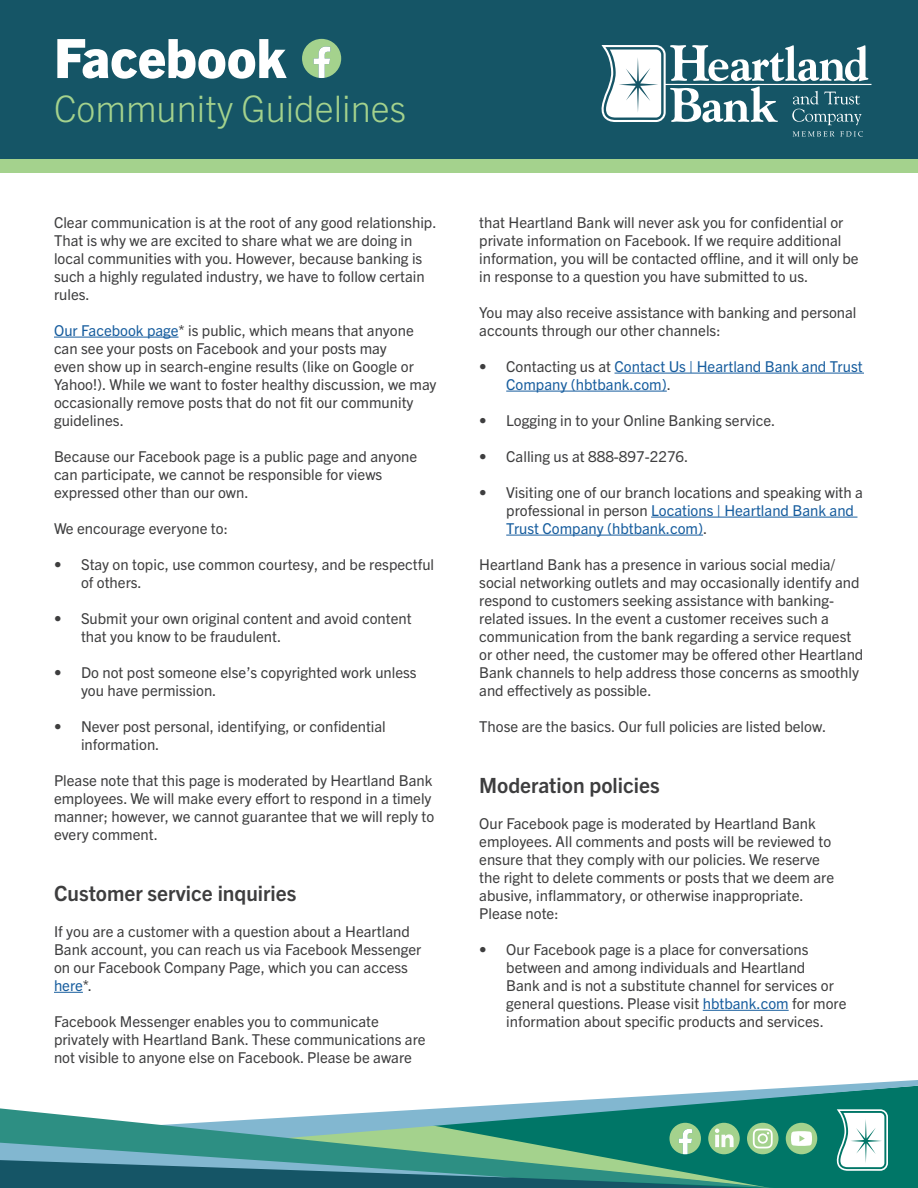
<style>
.page{position:relative;width:918px;height:1188px;background:#fff}
.page>*{position:absolute;margin:0;border:0;box-sizing:border-box;transform-origin:0 0}
.t1{font:800 54.3px "Trade Gothic Next LT Pro";color:#fff}
.t2{font:300 36.6px "Trade Gothic Next LT Pro";color:#a4d28d}
.t3{font:700 21px "Trade Gothic Next LT Pro";color:#3e3e3f}
.t4{font:15px/18px "Trade Gothic Next LT Pro";color:#3e3e3f}
.t5{font:15px/18px "Trade Gothic Next LT Pro";color:#175d9e}
.s1{color:#175d9e}
.s2{color:#3e3e3f}
</style>
<div class="page">
<div style="left:775px;top:1162px;width:143px;height:26px;background:#007667"></div>
<svg style="left:448px;top:1080px;width:470px;height:82px"></svg>
<svg style="left:0;top:1108px;width:775px;height:80px"></svg>
<svg style="left:837px;top:1109px;width:51px;height:62px"></svg>
<div style="left:0;top:0;width:918px;height:162px;background:#155566"></div>
<div style="left:0;top:159px;width:918px;height:13px;background:#a4d28d"></div>
<svg style="left:793px;top:131px;width:41px;height:6px"></svg>
<svg style="left:840px;top:131px;width:23px;height:6px"></svg>
<svg style="left:602px;top:45px;width:269px;height:80px"></svg>
<hr style="left:54px;top:337px;width:125px;height:1px;background:#175d9e">
<svg style="left:54px;top:992px;width:29px;height:1px"></svg>
<hr style="left:615px;top:373px;width:249px;height:1px;background:#175d9e">
<hr style="left:506px;top:391px;width:161px;height:1px;background:#175d9e">
<hr style="left:651px;top:517px;width:206px;height:1px;background:#175d9e">
<hr style="left:506px;top:535px;width:197px;height:1px;background:#175d9e">
<hr style="left:703px;top:1010px;width:86px;height:1px;background:#175d9e">
<svg style="left:747px;top:1123px;width:32px;height:31px"></svg>
<svg style="left:0;top:1123px;width:773px;height:65px;background:#408f84"></svg>
<div style="left:786px;top:1123px;width:31px;height:31px;background:#a4d28d;border-radius:50%"></div>
<svg style="left:791px;top:1131px;width:21px;height:15px"></svg>
<svg style="left:302px;top:39px;width:39px;height:39px"></svg>
<p class="t1" style="left:54px;top:20px;width:233px">Facebook</p>
<p class="t2" style="left:54px;top:83px;width:354px">Community Guidelines</p>
<p class="t4" style="left:54px;top:212px;width:384px">Clear communication is at the root of any good relationship.<br>That is why we are excited to share what we are doing in local communities with you. However, because banking is such a highly regulated industry, we have to follow certain rules.</p>
<p class="t4" style="left:54px;top:320px;width:384px"><span class="s1">Our Facebook page</span>* is public, which means that anyone can see your posts on Facebook and your posts may<br>even show up in search-engine results (like on Google or Yahoo!). While we want to foster healthy discussion, we may occasionally remove posts that do not fit our community guidelines.</p>
<p class="t4" style="left:54px;top:446px;width:365px">Because our Facebook page is a public page and anyone can participate, we cannot be responsible for views expressed other than our own.</p>
<p class="t4" style="left:54px;top:518px;width:175px">We encourage everyone to:</p>
<p class="t4" style="left:81px;top:554px;width:355px;text-indent:-27px">• Stay on topic, use common courtesy, and be respectful of others.</p>
<p class="t4" style="left:81px;top:608px;width:332px;text-indent:-27px">• Submit your own original content and avoid content that you know to be fraudulent.</p>
<p class="t4" style="left:81px;top:662px;width:337px;text-indent:-27px">• Do not post someone else’s copyrighted work unless you have permission.</p>
<p class="t4" style="left:81px;top:716px;width:306px;text-indent:-27px">• Never post personal, identifying, or confidential information.</p>
<p class="t4" style="left:54px;top:770px;width:382px">Please note that this page is moderated by Heartland Bank employees. We will make every effort to respond in a timely manner; however, we cannot guarantee that we will reply to every comment.</p>
<p class="t3" style="left:54px;top:879px;width:244px">Customer service inquiries</p>
<p class="t4" style="left:54px;top:921px;width:369px">If you are a customer with a question about a Heartland Bank account, you can reach us via Facebook Messenger on our Facebook Company Page, which you can access <span class="s1">here</span>*.</p>
<p class="t4" style="left:54px;top:1011px;width:373px">Facebook Messenger enables you to communicate privately with Heartland Bank. These communications are not visible to anyone else on Facebook. Please be aware</p>
<p class="t4" style="left:479px;top:212px;width:381px">that Heartland Bank will never ask you for confidential or private information on Facebook. If we require additional information, you will be contacted offline, and it will only be in response to a question you have submitted to us.</p>
<p class="t4" style="left:479px;top:302px;width:379px">You may also receive assistance with banking and personal accounts through our other channels:</p>
<p class="t5" style="left:506px;top:356px;width:358px;text-indent:-27px"><span class="s2">• Contacting us at</span> Contact Us | Heartland Bank and Trust<br>Company (hbtbank.com)<span class="s2">.</span></p>
<p class="t4" style="left:479px;top:410px;width:298px">• Logging in to your Online Banking service.</p>
<p class="t4" style="left:479px;top:446px;width:211px">• Calling us at 888-897-2276.</p>
<p class="t4" style="left:506px;top:482px;width:358px;text-indent:-27px">• Visiting one of our branch locations and speaking with a professional in person <span class="s1">Locations | Heartland Bank and<br>Trust Company (hbtbank.com)</span>.</p>
<p class="t4" style="left:479px;top:554px;width:386px">Heartland Bank has a presence in various social media/ social networking outlets and may occasionally identify and respond to customers seeking assistance with banking&shy;related issues. In the event a customer receives such a communication from the bank regarding a service request or other need, the customer may be offered other Heartland Bank channels to help address those concerns as smoothly and effectively as possible.</p>
<p class="t4" style="left:479px;top:716px;width:349px">Those are the basics. Our full policies are listed below.</p>
<p class="t3" style="left:479px;top:771px;width:182px">Moderation policies</p>
<p class="t4" style="left:479px;top:813px;width:357px">Our Facebook page is moderated by Heartland Bank employees. All comments and posts will be reviewed to ensure that they comply with our policies. We reserve the right to delete comments or posts that we deem are abusive, inflammatory, or otherwise inappropriate.<br>Please note:</p>
<p class="t4" style="left:506px;top:939px;width:342px;text-indent:-27px">• Our Facebook page is a place for conversations between and among individuals and Heartland<br>Bank and is not a substitute channel for services or general questions. Please visit <span class="s1">hbtbank.com</span> for more information about specific products and services.</p>
</div>
